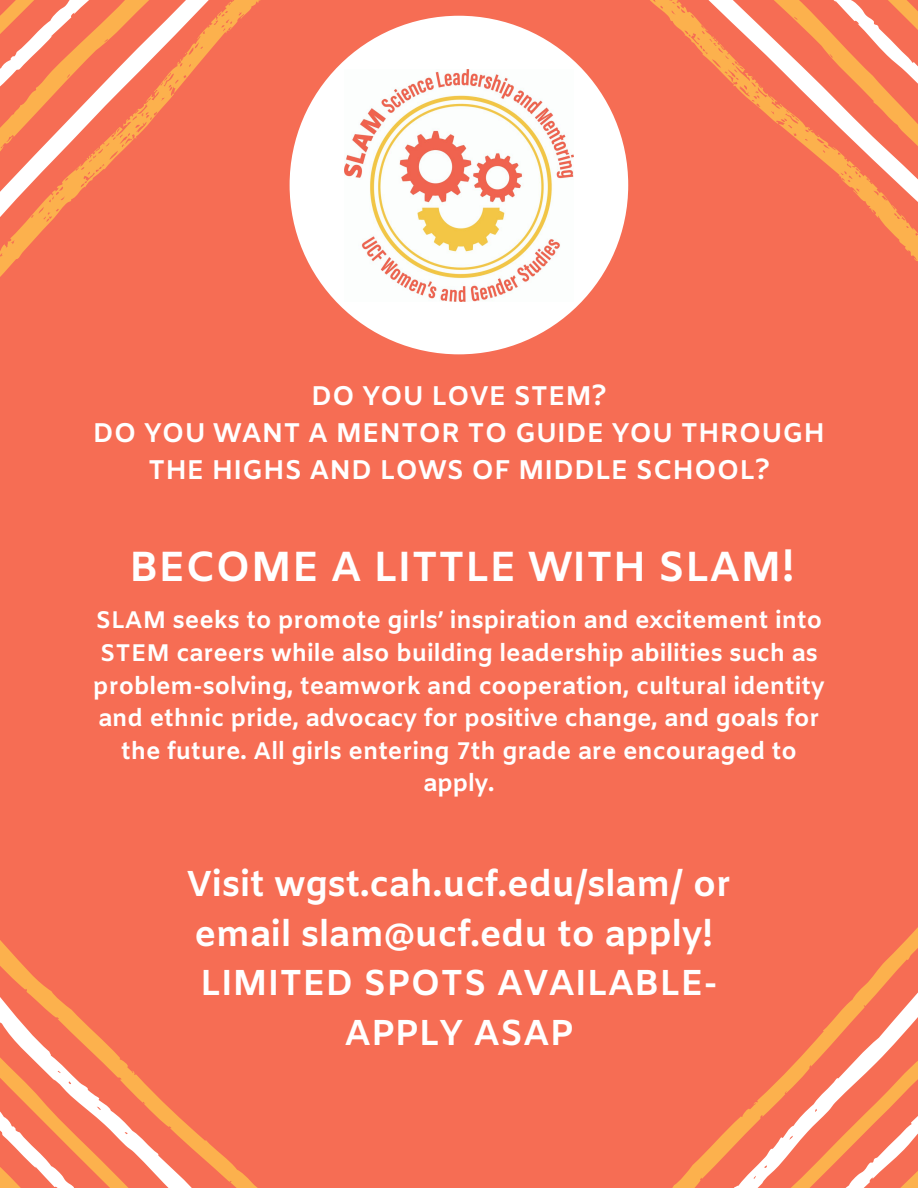
<style>
.page{position:relative;width:918px;height:1188px;background:#f66d54}
.page>*{position:absolute;margin:0;border:0;box-sizing:border-box;transform-origin:0 0}
.t1{font:700 42px "Amiko";color:#fff}
.t2{font:700 36px/49.5px "Amiko";color:#fff;text-align:center}
.t3{font:700 27px/37.2px "Amiko";color:#fff;text-align:center}
.t4{font:700 24px/32.7px "Amiko";color:#fff;text-align:center}
</style>
<div class="page">
<svg style="left:0;top:0;width:446px;height:354px"></svg>
<svg style="left:672px;top:927px;width:246px;height:261px"></svg>
<svg style="left:0;top:940px;width:258px;height:248px"></svg>
<svg style="left:481px;top:0;width:437px;height:353px"></svg>
<div style="left:290px;top:16px;width:338px;height:338px;background:#fff;border-radius:50%"></div>
<img style="left:344px;top:69px;width:230px;height:232px">
<p class="t3" style="left:93px;top:379px;width:734px">DO YOU LOVE STEM?<br>DO YOU WANT A MENTOR TO GUIDE YOU THROUGH<br>THE HIGHS AND LOWS OF MIDDLE SCHOOL?</p>
<h1 class="t1" style="left:129px;top:542px;width:667px">BECOME A LITTLE WITH SLAM!</h1>
<p class="t4" style="left:93px;top:606px;width:733px">SLAM seeks to promote girls’ inspiration and excitement into STEM careers while also building leadership abilities such as problem-solving, teamwork and cooperation, cultural identity and ethnic pride, advocacy for positive change, and goals for the future. All girls entering 7th grade are encouraged to apply.</p>
<h2 class="t2" style="left:187px;top:862px;width:546px">Visit wgst.cah.ucf.edu/slam/ or email slam@ucf.edu to apply!<br>LIMITED SPOTS AVAILABLE-<br>APPLY ASAP</h2>
</div>
